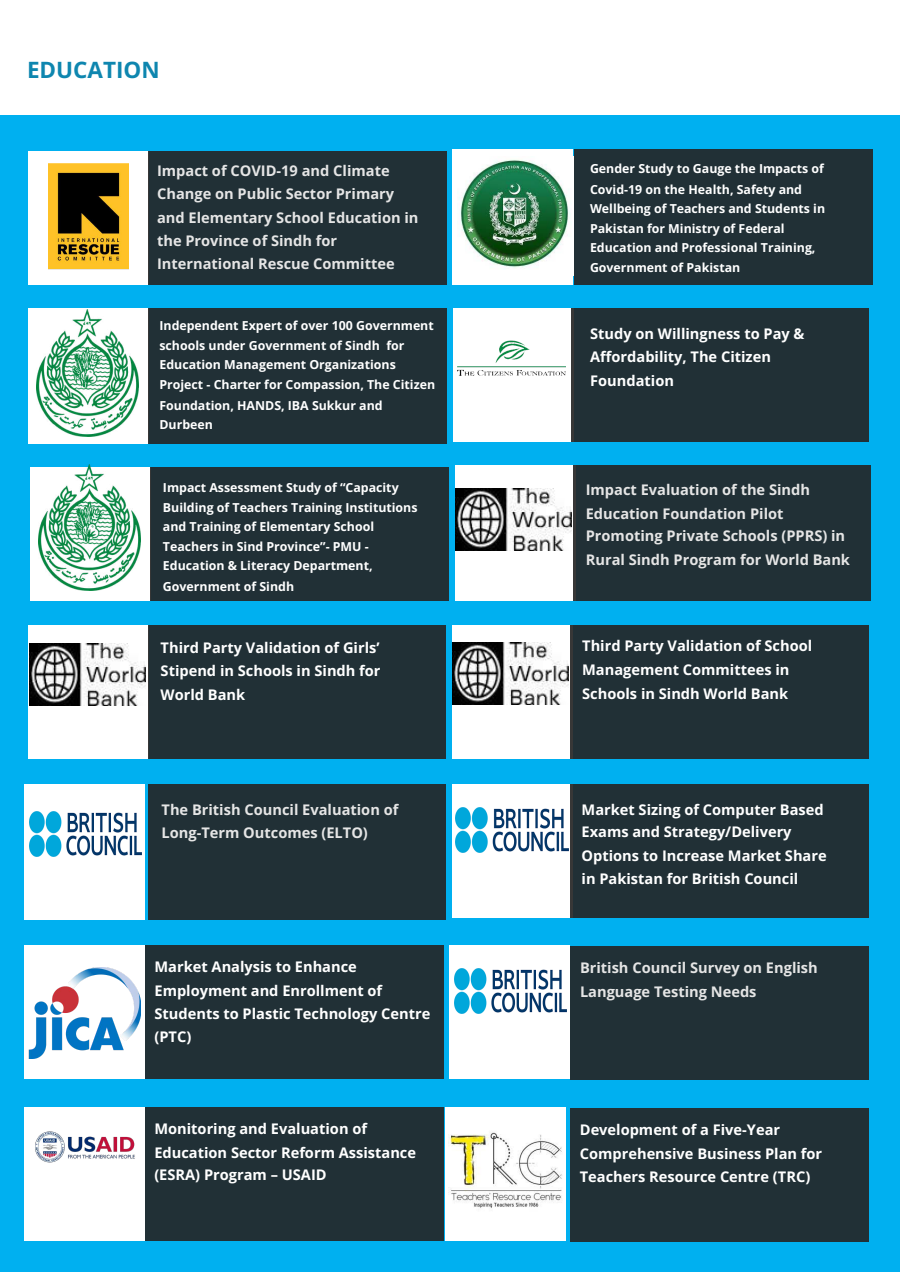
<style>
.page{position:relative;width:900px;height:1272px;background:#fff}
.page>*{position:absolute;margin:0;border:0;box-sizing:border-box;transform-origin:0 0}
.t1{font:700 22.5px "Open Sans";color:#0e86af}
.t2{font:700 14.6px/23.6px "Open Sans";color:#fff}
.t3{font:700 14.6px/23.4px "Open Sans";color:#e5e5e5}
.t4{font:700 12.4px/20.2px "Open Sans";color:#fff}
</style>
<div class="page">
<div style="left:0;top:115px;width:900px;height:1157px;background:#00b0f0"></div>
<div style="left:28px;top:151px;width:121px;height:134px;background:#fff"></div>
<div style="left:149px;top:151px;width:298px;height:134px;background:#213036"></div>
<div style="left:452px;top:150px;width:121px;height:135px;background:#fff"></div>
<div style="left:575px;top:150px;width:298px;height:135px;background:#213036"></div>
<div style="left:28px;top:308px;width:121px;height:135px;background:#fff"></div>
<div style="left:149px;top:308px;width:298px;height:135px;background:#213036"></div>
<div style="left:453px;top:308px;width:121px;height:134px;background:#fff"></div>
<div style="left:572px;top:308px;width:297px;height:134px;background:#213036"></div>
<div style="left:30px;top:467px;width:121px;height:134px;background:#fff"></div>
<div style="left:151px;top:467px;width:298px;height:134px;background:#213036"></div>
<div style="left:456px;top:466px;width:120px;height:135px;background:#fff"></div>
<div style="left:574px;top:466px;width:297px;height:135px;background:#213036"></div>
<div style="left:28px;top:626px;width:121px;height:133px;background:#fff"></div>
<div style="left:149px;top:626px;width:297px;height:133px;background:#213036"></div>
<div style="left:452px;top:626px;width:121px;height:133px;background:#fff"></div>
<div style="left:570px;top:626px;width:298px;height:133px;background:#213036"></div>
<div style="left:25px;top:784px;width:120px;height:135px;background:#fff"></div>
<div style="left:149px;top:784px;width:297px;height:135px;background:#213036"></div>
<div style="left:452px;top:784px;width:121px;height:134px;background:#fff"></div>
<div style="left:570px;top:784px;width:298px;height:134px;background:#213036"></div>
<div style="left:25px;top:945px;width:120px;height:134px;background:#fff"></div>
<div style="left:145px;top:945px;width:298px;height:134px;background:#213036"></div>
<div style="left:453px;top:156px;width:121px;height:120px;background:#fff"></div>
<div style="left:449px;top:945px;width:120px;height:134px;background:#fff"></div>
<div style="left:570px;top:946px;width:298px;height:134px;background:#213036"></div>
<img style="left:48px;top:163px;width:80px;height:107px">
<img style="left:36px;top:309px;width:102px;height:127px">
<img style="left:458px;top:341px;width:108px;height:35px">
<img style="left:38px;top:465px;width:103px;height:126px">
<img style="left:456px;top:488px;width:116px;height:62px">
<img style="left:29px;top:644px;width:116px;height:61px">
<img style="left:452px;top:642px;width:116px;height:62px">
<img style="left:29px;top:811px;width:113px;height:45px">
<img style="left:456px;top:808px;width:112px;height:45px">
<img style="left:454px;top:969px;width:113px;height:45px">
<div style="left:25px;top:1107px;width:120px;height:134px;background:#fff"></div>
<div style="left:145px;top:1107px;width:298px;height:134px;background:#213036"></div>
<div style="left:446px;top:1107px;width:120px;height:134px;background:#fff"></div>
<div style="left:570px;top:1108px;width:298px;height:134px;background:#213036"></div>
<img style="left:35px;top:1131px;width:100px;height:32px">
<img style="left:449px;top:1132px;width:113px;height:76px">
<img style="left:459px;top:160px;width:111px;height:108px">
<img style="left:28px;top:968px;width:113px;height:91px">
<h1 class="t1" style="left:27px;top:54px;width:134px">EDUCATION</h1>
<p class="t3" style="left:157px;top:158px;width:263px">Impact of COVID-19 and Climate<br>Change on Public Sector Primary and Elementary School Education in the Province of Sindh for<br>International Rescue Committee</p>
<p class="t4" style="left:159px;top:315px;width:276px">Independent Expert of over 100 Government schools under Government of Sindh for</p>
<p class="t4" style="left:159px;top:354px;width:277px">Education Management Organizations<br>Project - Charter for Compassion, The Citizen<br>Foundation, HANDS, IBA Sukkur and</p>
<p class="t4" style="left:159px;top:414px;width:55px">Durbeen</p>
<p class="t4" style="left:163px;top:477px;width:256px">Impact Assessment Study of “Capacity<br>Building of Teachers Training Institutions</p>
<p class="t4" style="left:163px;top:516px;width:213px">and Training of Elementary School<br>Teachers in Sind Province”- PMU -</p>
<p class="t4" style="left:163px;top:555px;width:211px">Education &amp; Literacy Department,<br>Government of Sindh</p>
<p class="t2" style="left:161px;top:635px;width:221px;text-align:justify">Third Party Validation of Girls’ Stipend in Schools in Sindh for World Bank</p>
<p class="t3" style="left:162px;top:797px;width:238px;line-height:23.6px">The British Council Evaluation of<br>Long-Term Outcomes (ELTO)</p>
<p class="t2" style="left:155px;top:955px;width:277px;line-height:23.2px">Market Analysis to Enhance<br>Employment and Enrollment of<br>Students to Plastic Technology Centre (PTC)</p>
<p class="t4" style="left:590px;top:158px;width:236px">Gender Study to Gauge the Impacts of<br>Covid-19 on the Health, Safety and</p>
<p class="t4" style="left:590px;top:198px;width:237px">Wellbeing of Teachers and Students in<br>Pakistan for Ministry of Federal</p>
<p class="t4" style="left:590px;top:237px;width:227px">Education and Professional Training,<br>Government of Pakistan</p>
<p class="t2" style="left:590px;top:321px;width:216px">Study on Willingness to Pay &amp;<br>Affordability, The Citizen<br>Foundation</p>
<p class="t3" style="left:586px;top:478px;width:266px">Impact Evaluation of the Sindh<br>Education Foundation Pilot<br>Promoting Private Schools (PPRS) in<br>Rural Sindh Program for World Bank</p>
<p class="t2" style="left:582px;top:634px;width:232px">Third Party Validation of School<br>Management Committees in<br>Schools in Sindh World Bank</p>
<p class="t2" style="left:582px;top:797px;width:247px;line-height:23.2px">Market Sizing of Computer Based<br>Exams and Strategy/Delivery<br>Options to Increase Market Share in Pakistan for British Council</p>
<p class="t3" style="left:580px;top:956px;width:239px;line-height:23.6px">British Council Survey on English<br>Language Testing Needs</p>
<p class="t2" style="left:154px;top:1117px;width:263px;line-height:23.1px">Monitoring and Evaluation of<br>Education Sector Reform Assistance (ESRA) Program – USAID</p>
<p class="t2" style="left:580px;top:1118px;width:244px">Development of a Five-Year<br>Comprehensive Business Plan for<br>Teachers Resource Centre (TRC)</p>
</div>
